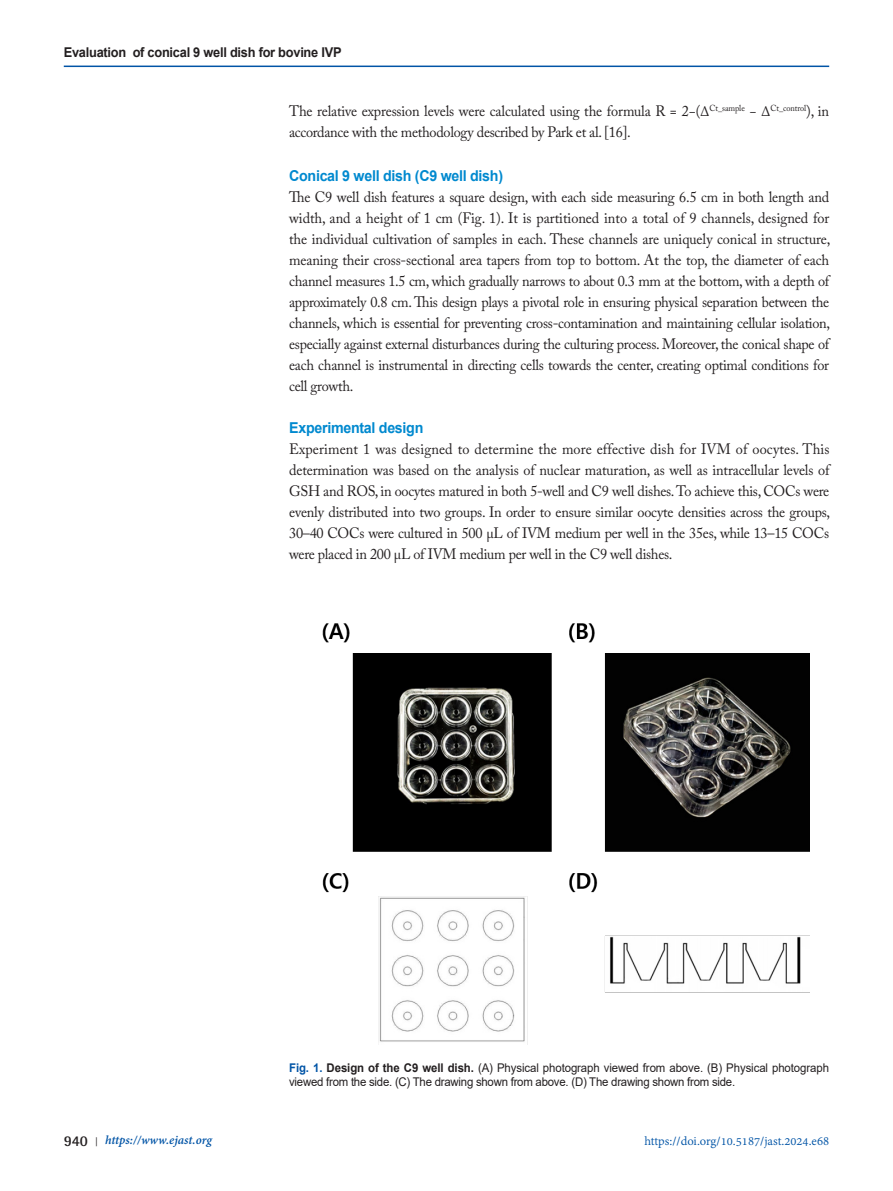
<style>
.page{position:relative;width:893px;height:1191px;background:#fff}
.page>*{position:absolute;margin:0;border:0;box-sizing:border-box;transform-origin:0 0}
.표준{font:15px/21px "Adobe Caslon Pro";letter-spacing:-.02em;color:#231f20;text-align:justify;scale:.95 1}
.heading_2nd{font:700 15px "Arial";letter-spacing:-.02em;color:#0089cf;scale:.95 1}
.t1{font:700 13.5px "Arial";letter-spacing:-.02em;color:#231f20;scale:.95 1}
.t2{font:13.5px "Adobe Devanagari";color:#0154a6}
.t3{font:italic 700 13.5px "Adobe Devanagari";color:#0154a6}
.t4{font:12px/14.4px "Arial";letter-spacing:-.02em;color:#231f20;scale:.95 1}
.s1{font-weight:700;color:#0154a6}
.s2{font-weight:700}
.s3{font-family:"Rotis Semi Sans Std";font-style:normal;font-size:15px;color:#231f20}
.s4{font-family:"Shonar Bangla";font-style:normal;font-size:12px;color:#231f20}
</style>
<div class="page">
<hr style="left:64px;top:66px;width:765px;height:1px;background:#0154a6">
<img style="left:322px;top:623px;width:488px;height:421px">
<p class="t1" style="left:64px;top:42px;width:294px">Evaluation of conical 9 well dish for bovine IVP</p>
<p class="표준" style="left:289px;top:100px;width:570px">The relative expression levels were calculated using the formula R = 2−(Δ<sup>Ct_sample</sup> − Δ<sup>Ct_control</sup>), in accordance with the methodology described by Park et al. [16].</p>
<p class="heading_2nd" style="left:289px;top:165px;width:227px">Conical 9 well dish (C9 well dish)</p>
<p class="표준" style="left:289px;top:186px;width:571px">The C9 well dish features a square design, with each side measuring 6.5 cm in both length and width, and a height of 1 cm (Fig. 1). It is partitioned into a total of 9 channels, designed for the individual cultivation of samples in each. These channels are uniquely conical in structure, meaning their cross-sectional area tapers from top to bottom. At the top, the diameter of each channel measures 1.5 cm, which gradually narrows to about 0.3 mm at the bottom, with a depth of approximately 0.8 cm. This design plays a pivotal role in ensuring physical separation between the channels, which is essential for preventing cross-contamination and maintaining cellular isolation, especially against external disturbances during the culturing process. Moreover, the conical shape of each channel is instrumental in directing cells towards the center, creating optimal conditions for cell growth.</p>
<p class="heading_2nd" style="left:289px;top:417px;width:143px">Experimental design</p>
<p class="표준" style="left:289px;top:438px;width:571px">Experiment 1 was designed to determine the more effective dish for IVM of oocytes. This determination was based on the analysis of nuclear maturation, as well as intracellular levels of GSH and ROS, in oocytes matured in both 5-well and C9 well dishes. To achieve this, COCs were evenly distributed into two groups. In order to ensure similar oocyte densities across the groups, 30–40 COCs were cultured in 500 μL of IVM medium per well in the 35es, while 13–15 COCs were placed in 200 μL of IVM medium per well in the C9 well dishes.</p>
<p class="t4" style="left:289px;top:1060px;width:570px"><span class="s1">Fig. 1.</span> <span class="s2">Design of the C9 well dish.</span> (A) Physical photograph viewed from above. (B) Physical photograph viewed from the side. (C) The drawing shown from above. (D) The drawing shown from side.</p>
<p class="t3" style="left:64px;top:1132px;width:150px"><span class="s3">940</span> <span class="s4">|</span> https://www.ejast.org</p>
<p class="t2" style="left:644px;top:1133px;width:186px">https://doi.org/10.5187/jast.2024.e68</p>
</div>
